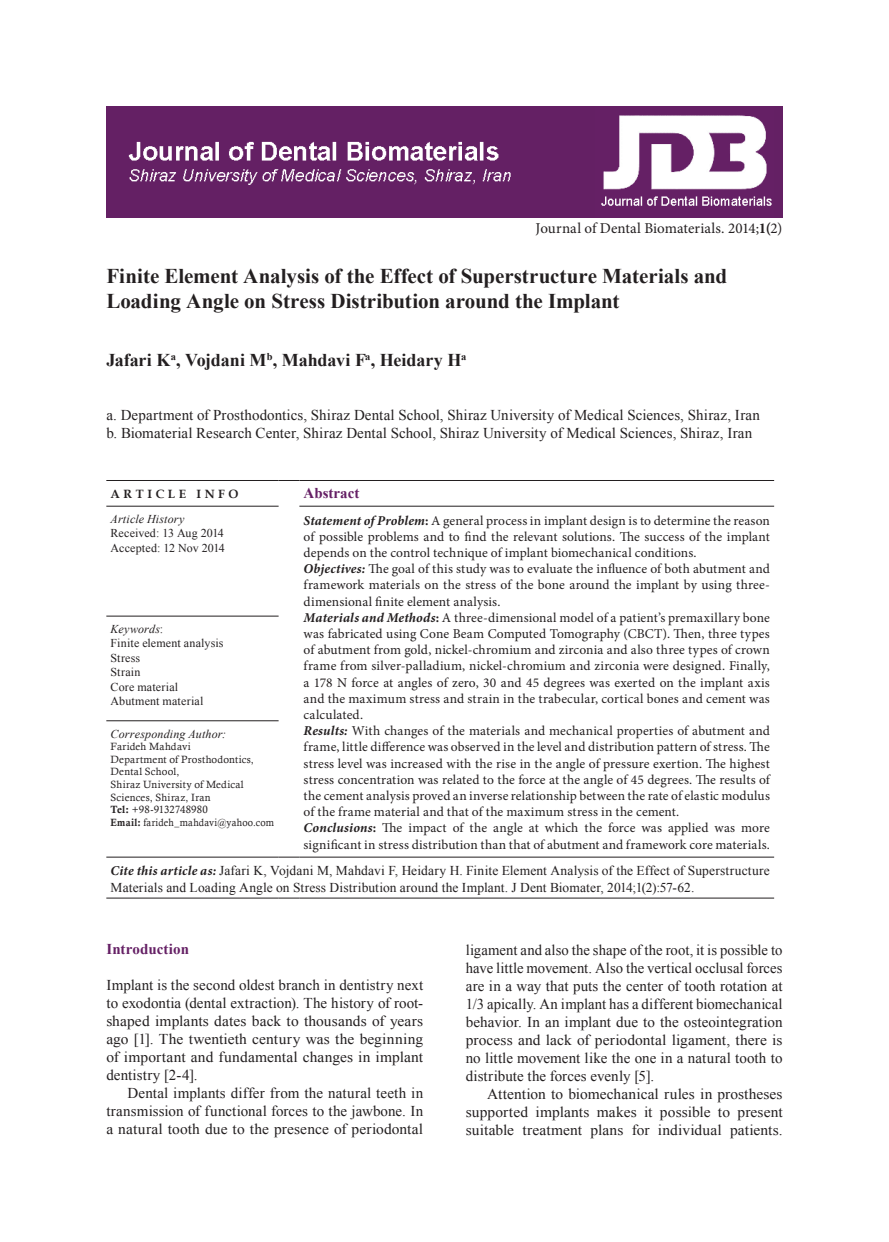
<style>
.page{position:relative;width:889px;height:1242px;background:#fff}
.page>*{position:absolute;margin:0;border:0;box-sizing:border-box;transform-origin:0 0}
.t1{font:700 21px/25.2px "Times New Roman";letter-spacing:-.005em;color:#231f20}
.t2{font:700 18px "Times New Roman";letter-spacing:-.005em;color:#231f20}
.t3{font:15px/18px "Times New Roman";letter-spacing:.005em;color:#231f20;text-align:justify}
.t4{font:15px "Minion Pro";color:#231f20}
.t5{font:700 15px "Times New Roman";color:#652065}
.t6{font:13.5px/16.2px "Minion Pro";letter-spacing:.01em;color:#231f20}
.t7{font:13.5px/16.2px "Times New Roman";letter-spacing:.01em;color:#231f20}
.t8{font:12px/14.4px "Times New Roman";letter-spacing:.015em;color:#231f20}
.t9{font:italic 12px "Times New Roman";letter-spacing:.01em;color:#231f20}
.t10{font:700 12px "Book Antiqua";letter-spacing:.3em;color:#231f20}
.t11{font:10.5px/12.6px "Calisto";letter-spacing:.02em;color:#231f20}
.s1{font-weight:700}
.s2{font-weight:700;font-style:italic}
.s3{font-style:italic}
.s4{font-family:"Calis MT Bol"}
.s5{font-family:"Minion Pro";font-weight:700;font-style:italic}
</style>
<div class="page">
<hr style="left:106px;top:480px;width:173px;height:1px;background:#231f20">
<svg style="left:279px;top:480px;width:20px;height:1px"></svg>
<hr style="left:299px;top:480px;width:475px;height:1px;background:#231f20">
<hr style="left:106px;top:506px;width:173px;height:1px;background:#231f20">
<hr style="left:299px;top:506px;width:475px;height:1px;background:#231f20">
<hr style="left:106px;top:616px;width:173px;height:1px;background:#231f20">
<hr style="left:106px;top:720px;width:173px;height:1px;background:#231f20">
<hr style="left:106px;top:856px;width:173px;height:1px;background:#231f20">
<svg style="left:279px;top:856px;width:20px;height:1px"></svg>
<hr style="left:299px;top:856px;width:475px;height:1px;background:#231f20">
<hr style="left:106px;top:897px;width:173px;height:1px;background:#231f20">
<svg style="left:279px;top:897px;width:20px;height:1px"></svg>
<hr style="left:299px;top:897px;width:475px;height:1px;background:#231f20">
<img style="left:106px;top:106px;width:676px;height:112px">
<p class="t4" style="left:535px;top:218px;width:248px">Journal of Dental Biomaterials. 2014;<span class="s1">1(</span>2)</p>
<h1 class="t1" style="left:106px;top:263px;width:622px">Finite Element Analysis of the Effect of Superstructure Materials and<br>Loading Angle on Stress Distribution around the Implant</h1>
<h2 class="t2" style="left:106px;top:347px;width:362px">Jafari K<sup>a</sup>, Vojdani M<sup>b</sup>, Mahdavi F<sup>a</sup>, Heidary H<sup>a</sup></h2>
<p class="t3" style="left:106px;top:406px;width:655px">a. Department of Prosthodontics, Shiraz Dental School, Shiraz University of Medical Sciences, Shiraz, Iran b. Biomaterial Research Center, Shiraz Dental School, Shiraz University of Medical Sciences, Shiraz, Iran</p>
<p class="t10" style="left:111px;top:485px;width:129px">ARTICLE INFO</p>
<p class="t5" style="left:304px;top:483px;width:57px">Abstract</p>
<p class="t9" style="left:111px;top:511px;width:75px">Article History</p>
<p class="t8" style="left:111px;top:526px;width:116px">Received: 13 Aug 2014<br>Accepted: 12 Nov 2014</p>
<p class="t6" style="left:304px;top:512px;width:468px"><span class="s2">Statement of Problem</span><span class="s1">:</span> A general process in implant design is to determine the reason of possible problems and to find the relevant solutions. The success of the implant depends on the control technique of implant biomechanical conditions.<br><span class="s2">Objectives:</span> The goal of this study was to evaluate the influence of both abutment and framework materials on the stress of the bone around the implant by using three&shy;dimensional finite element analysis.<br><span class="s2">Materials and Methods</span><span class="s1">:</span> A three-dimensional model of a patient’s premaxillary bone was fabricated using Cone Beam Computed Tomography (CBCT). Then, three types of abutment from gold, nickel-chromium and zirconia and also three types of crown frame from silver-palladium, nickel-chromium and zirconia were designed. Finally, a 178 N force at angles of zero, 30 and 45 degrees was exerted on the implant axis and the maximum stress and strain in the trabecular, cortical bones and cement was calculated.<br><span class="s2">Results:</span> With changes of the materials and mechanical properties of abutment and frame, little difference was observed in the level and distribution pattern of stress. The stress level was increased with the rise in the angle of pressure exertion. The highest stress concentration was related to the force at the angle of 45 degrees. The results of the cement analysis proved an inverse relationship between the rate of elastic modulus of the frame material and that of the maximum stress in the cement.<br><span class="s2">Conclusions</span><span class="s1">:</span> The impact of the angle at which the force was applied was more significant in stress distribution than that of abutment and framework core materials.</p>
<p class="t8" style="left:111px;top:621px;width:114px"><span class="s3">Keywords</span>:<br>Finite element analysis<br>Stress<br>Strain<br>Core material<br>Abutment material</p>
<p class="t9" style="left:111px;top:725px;width:117px">Corresponding Author:</p>
<p class="t11" style="left:111px;top:740px;width:165px">Farideh Mahdavi<br>Department of Prosthodontics,<br>Dental School,<br>Shiraz University of Medical<br>Sciences, Shiraz, Iran<br><span class="s4">Tel:</span> +98-9132748980<br><span class="s4">Email:</span> farideh_mahdavi@yahoo.com</p>
<p class="t7" style="left:111px;top:862px;width:661px"><span class="s5">Cite this article as:</span> Jafari K, Vojdani M, Mahdavi F, Heidary H. Finite Element Analysis of the Effect of Superstructure<br>Materials and Loading Angle on Stress Distribution around the Implant. J Dent Biomater, 2014;1(2):57-62.</p>
<p class="t5" style="left:106px;top:939px;width:84px">Introduction</p>
<p class="t3" style="left:106px;top:976px;width:318px">Implant is the second oldest branch in dentistry next to exodontia (dental extraction). The history of root&shy;shaped implants dates back to thousands of years ago [1]. The twentieth century was the beginning of important and fundamental changes in implant dentistry [2-4].</p>
<p class="t3" style="left:106px;top:1084px;width:318px;text-indent:21px">Dental implants differ from the natural teeth in transmission of functional forces to the jawbone. In a natural tooth due to the presence of periodontal</p>
<p class="t3" style="left:466px;top:940px;width:318px">ligament and also the shape of the root, it is possible to have little movement. Also the vertical occlusal forces are in a way that puts the center of tooth rotation at 1/3 apically. An implant has a different biomechanical behavior. In an implant due to the osteointegration process and lack of periodontal ligament, there is no little movement like the one in a natural tooth to distribute the forces evenly [5].</p>
<p class="t3" style="left:466px;top:1084px;width:318px;text-indent:21px">Attention to biomechanical rules in prostheses supported implants makes it possible to present suitable treatment plans for individual patients.</p>
</div>
